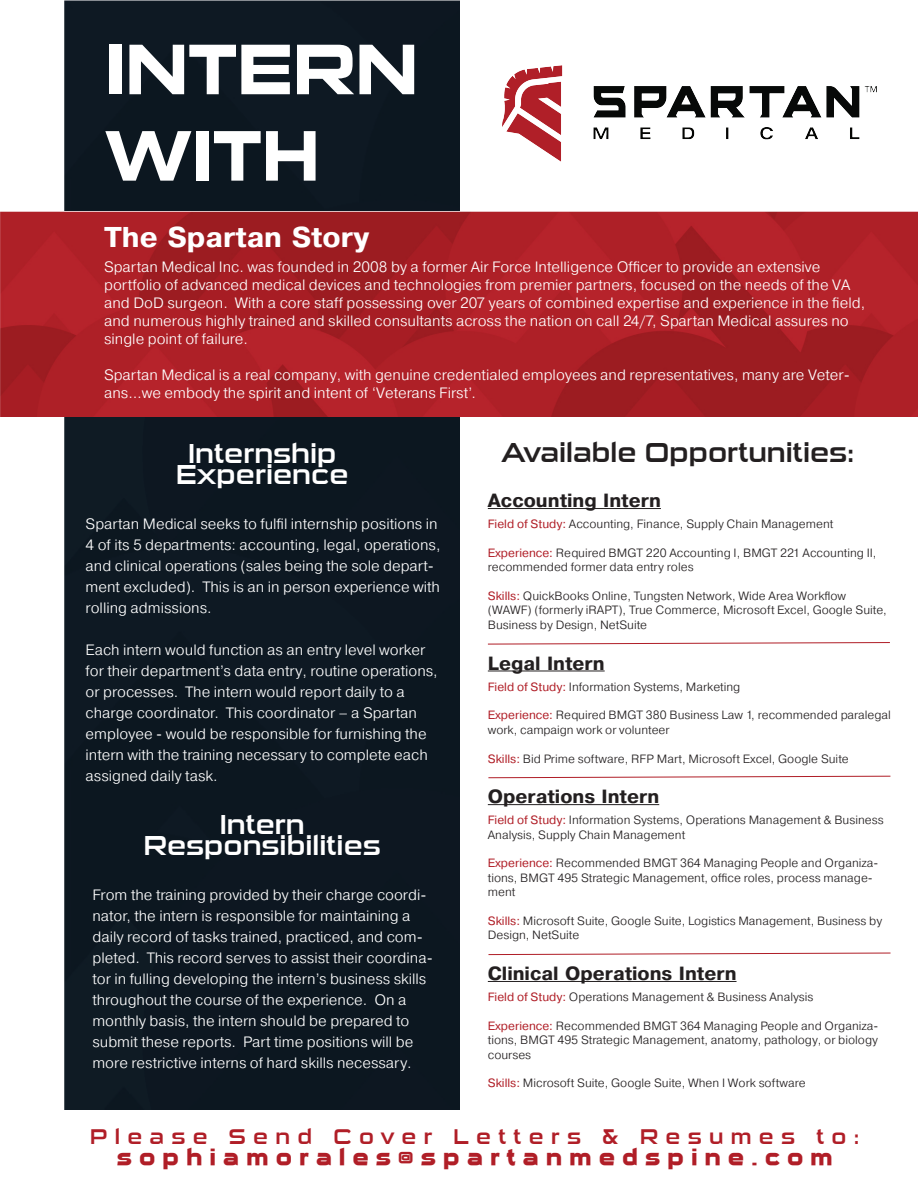
<style>
.page{position:relative;width:918px;height:1188px;background:#fff}
.page>*{position:absolute;margin:0;border:0;box-sizing:border-box;transform-origin:0 0}
.t1{font:700 72px/86.4px "Sui Generis Rg";color:#fff}
.t2{font:27px/21px "Sui Generis Rg";color:#fff;text-align:center}
.t3{font:27px "Sui Generis Rg";color:#231f20}
.t4{font:700 27px "Pragmatica";color:#fff}
.t5{font:21px "Sui Generis Rg";letter-spacing:.35em;color:#b01e27}
.t6{font:700 21px "Sui Generis";letter-spacing:.35em;color:#b01e27}
.t7{font:700 18px "Pragmatica";color:#231f20}
.t8{font:300 15px/21px "Pragmatica";color:#fff}
.t9{font:300 12px/14.4px "Pragmatica";color:#231f20}
.s1{font-weight:400;color:#b01e27}
</style>
<div class="page">
<div style="left:65px;top:0;width:395px;height:1110px;background:#0d1721"></div>
<img style="left:0;top:211px;width:918px;height:205px">
<img style="left:502px;top:65px;width:375px;height:97px">
<hr style="left:488px;top:508px;width:173px;height:1px;background:#231f20">
<hr style="left:488px;top:671px;width:117px;height:1px;background:#231f20">
<hr style="left:488px;top:804px;width:171px;height:1px;background:#231f20">
<hr style="left:488px;top:981px;width:249px;height:1px;background:#231f20">
<svg style="left:488px;top:643px;width:401px;height:1px"></svg>
<svg style="left:488px;top:776px;width:402px;height:2px"></svg>
<svg style="left:489px;top:953px;width:402px;height:2px"></svg>
<h1 class="t1" style="left:105px;top:27px;width:315px">INTERN<br>WITH</h1>
<h2 class="t4" style="left:104px;top:222px;width:267px">The Spartan Story</h2>
<p class="t8" style="left:104px;top:258px;width:763px;line-height:18px">Spartan Medical Inc. was founded in 2008 by a former Air Force Intelligence Officer to provide an extensive portfolio of advanced medical devices and technologies from premier partners, focused on the needs of the VA and DoD surgeon. With a core staff possessing over 207 years of combined expertise and experience in the field, and numerous highly trained and skilled consultants across the nation on call 24/7, Spartan Medical assures no single point of failure.</p>
<p class="t8" style="left:104px;top:366px;width:747px;line-height:18px">Spartan Medical is a real company, with genuine credentialed employees and representatives, many are Veter&shy;ans…we embody the spirit and intent of ‘Veterans First’.</p>
<h2 class="t3" style="left:501px;top:437px;width:355px">Available Opportunities:</h2>
<p class="t7" style="left:488px;top:490px;width:175px">Accounting Intern</p>
<p class="t9" style="left:488px;top:517px;width:347px"><span class="s1">Field of Study:</span> Accounting, Finance, Supply Chain Management</p>
<p class="t9" style="left:488px;top:545px;width:390px"><span class="s1">Experience:</span> Required BMGT 220 Accounting I, BMGT 221 Accounting II, recommended former data entry roles</p>
<p class="t9" style="left:488px;top:589px;width:401px"><span class="s1">Skills:</span> QuickBooks Online, Tungsten Network, Wide Area Workflow (WAWF) (formerly iRAPT), True Commerce, Microsoft Excel, Google Suite,<br>Business by Design, NetSuite</p>
<p class="t7" style="left:488px;top:653px;width:118px">Legal Intern</p>
<p class="t9" style="left:488px;top:679px;width:254px"><span class="s1">Field of Study:</span> Information Systems, Marketing</p>
<p class="t9" style="left:488px;top:708px;width:405px"><span class="s1">Experience:</span> Required BMGT 380 Business Law 1, recommended paralegal work, campaign work or volunteer</p>
<p class="t9" style="left:488px;top:751px;width:362px"><span class="s1">Skills:</span> Bid Prime software, RFP Mart, Microsoft Excel, Google Suite</p>
<p class="t7" style="left:488px;top:787px;width:173px">Operations Intern</p>
<p class="t9" style="left:488px;top:813px;width:397px"><span class="s1">Field of Study:</span> Information Systems, Operations Management &amp; Business<br>Analysis, Supply Chain Management</p>
<p class="t9" style="left:488px;top:856px;width:392px"><span class="s1">Experience:</span> Recommended BMGT 364 Managing People and Organiza&shy;tions, BMGT 495 Strategic Management, office roles, process manage&shy;ment</p>
<p class="t9" style="left:488px;top:913px;width:396px"><span class="s1">Skills:</span> Microsoft Suite, Google Suite, Logistics Management, Business by<br>Design, NetSuite</p>
<p class="t7" style="left:488px;top:963px;width:250px">Clinical Operations Intern</p>
<p class="t9" style="left:488px;top:989px;width:327px"><span class="s1">Field of Study:</span> Operations Management &amp; Business Analysis</p>
<p class="t9" style="left:488px;top:1018px;width:392px;text-align:justify"><span class="s1">Experience:</span> Recommended BMGT 364 Managing People and Organiza&shy;tions, BMGT 495 Strategic Management, anatomy, pathology, or biology courses</p>
<p class="t9" style="left:488px;top:1076px;width:319px"><span class="s1">Skills:</span> Microsoft Suite, Google Suite, When I Work software</p>
<h3 class="t5" style="left:90px;top:1124px;width:771px">Please Send Cover Letters &amp; Resumes to:</h3>
<h3 class="t6" style="left:117px;top:1146px;width:717px">sophiamorales@spartanmedspine.com</h3>
<h2 class="t2" style="left:176px;top:443px;width:174px">Internship<br>Experience</h2>
<p class="t8" style="left:86px;top:513px;width:356px">Spartan Medical seeks to fulfil internship positions in 4 of its 5 departments: accounting, legal, operations, and clinical operations (sales being the sole depart&shy;ment excluded). This is an in person experience with rolling admissions.</p>
<p class="t8" style="left:86px;top:639px;width:354px">Each intern would function as an entry level worker for their department’s data entry, routine operations, or processes. The intern would report daily to a charge coordinator. This coordinator – a Spartan employee - would be responsible for furnishing the intern with the training necessary to complete each assigned daily task.</p>
<h2 class="t2" style="left:144px;top:814px;width:238px">Intern<br>Responsibilities</h2>
<p class="t8" style="left:92px;top:884px;width:342px">From the training provided by their charge coordi&shy;nator, the intern is responsible for maintaining a daily record of tasks trained, practiced, and com&shy;pleted. This record serves to assist their coordina&shy;tor in fulling developing the intern’s business skills throughout the course of the experience. On a monthly basis, the intern should be prepared to submit these reports. Part time positions will be more restrictive interns of hard skills necessary.</p>
</div>
